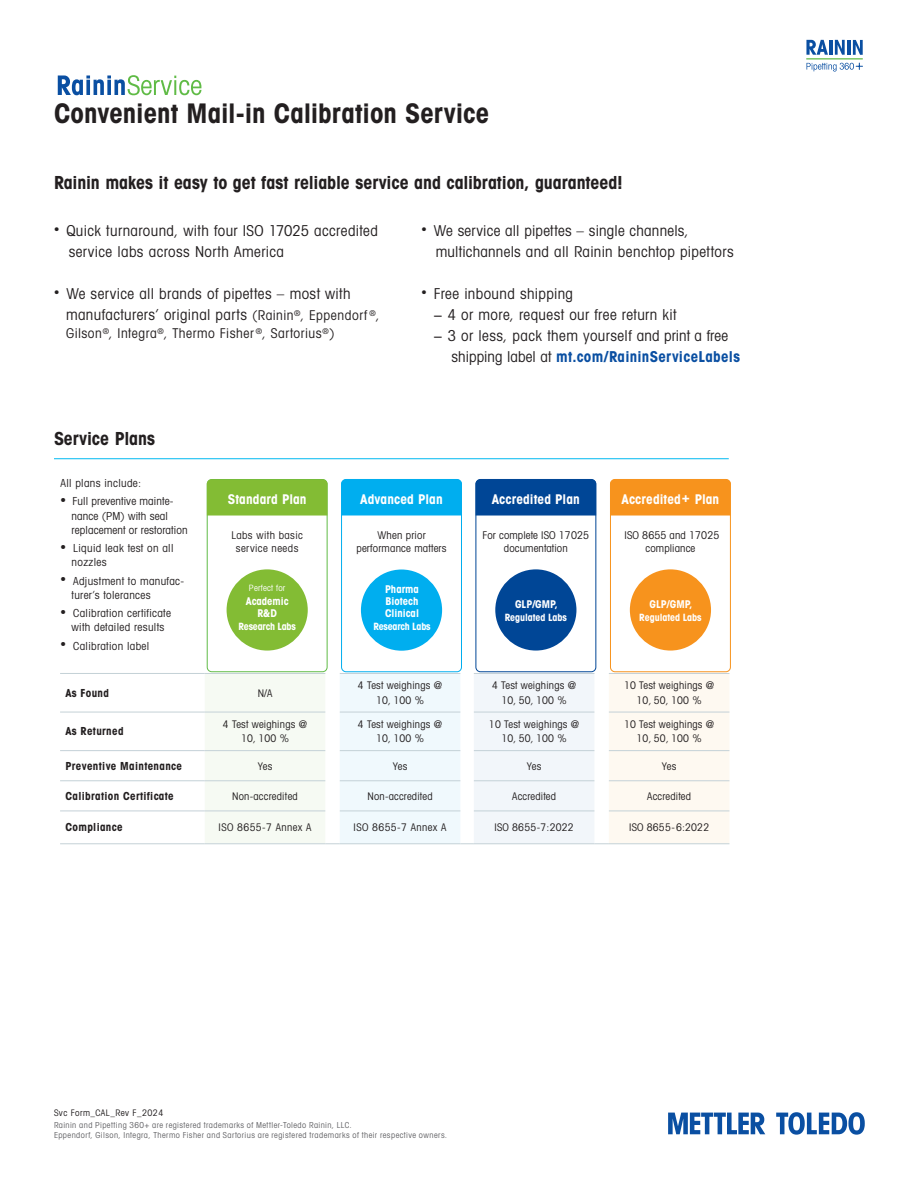
<style>
.page{position:relative;width:918px;height:1188px;background:#fff}
.page>*{position:absolute;margin:0;border:0;box-sizing:border-box;transform-origin:0 0}
.t1{font:27px "Avant Gardefor MT Bd";color:#231f20}
._11_1_Description_10_14{font:18px "Avant Gardefor MT Bd";letter-spacing:-.005em;color:#231f20}
._11_1_Description_10_14-2{font:15px/21px "Avant Gardefor MT Bk";letter-spacing:.025em;color:#231f20}
._11_1_Description_10_14-3{font:15px "Avant Gardefor MT Bd";letter-spacing:.02em;color:#0a4fa2}
._11_1_Description_10_14-4{font:13.5px "Avant Gardefor MT Bk";letter-spacing:.04em;color:#231f20}
._11_1_Description_10_14-5{font:13.35px "Avant Gardefor MT Bd";letter-spacing:.005em;color:#fff}
.t2{font:11.1px/14.2px "Avant Gardefor MT Bk";letter-spacing:.03em;color:#231f20}
.t3{font:11.1px "Avant Gardefor MT Bd";letter-spacing:.03em;color:#231f20}
.t4{font:11.1px/14.2px "Avant Gardefor MT Bk";letter-spacing:.01em;color:#231f20}
._11_1_Description_10_14-6{font:10.65px/13.4px "Avant Gardefor MT Bk";letter-spacing:.01em;color:#231f20;text-align:center}
.t5{font:10.65px "Avant Gardefor MT Bd";color:#fff}
._11_1_Description_10_14-7{font:10.65px "Avant Gardefor MT Bk";letter-spacing:.04em;color:#231f20}
.Tab_linksb_7_9{font:10.5px/14.2px "Avant Gardefor MT Bk";letter-spacing:.02em;color:#231f20;text-align:center}
.Tab_rechtsb{font:10.5px/14.2px "Avant Gardefor MT Bk";letter-spacing:.02em;color:#231f20;text-align:center}
.Tab_rechtsb-2{font:10.5px "Avant Gardefor MT Bk";letter-spacing:.04em;color:#231f20}
.t6{font:10.05px "Avant Gardefor MT Bd";letter-spacing:-.005em;color:#fff}
.t7{font:9px "Avant Gardefor MT Bk";letter-spacing:.05em;color:#231f20}
.t8{font:8.7px "Avant Gardefor MT Bk";letter-spacing:.03em;color:#fff}
.t9{font:8.25px/9.8px "Avant Gardefor MT Bk";letter-spacing:.055em;color:#636366}
.s1{font-size:13.5px}
.s2{font-family:"Avant Gardefor MT Bk";color:#231f20}
</style>
<div class="page">
<svg style="left:776px;top:1112px;width:89px;height:23px"></svg>
<svg style="left:668px;top:1113px;width:97px;height:21px"></svg>
<hr style="left:54px;top:458px;width:675px;height:1px;background:#00baf1">
<hr style="left:806px;top:58px;width:57px;height:1px;background:#60bb46">
<svg style="left:806px;top:40px;width:22px;height:15px"></svg>
<hr style="left:829px;top:40px;width:3px;height:15px;background:#0a4fa2">
<svg style="left:835px;top:40px;width:10px;height:15px"></svg>
<hr style="left:847px;top:40px;width:3px;height:15px;background:#0a4fa2">
<svg style="left:853px;top:40px;width:10px;height:15px"></svg>
<svg style="left:807px;top:63px;width:56px;height:9px"></svg>
<svg style="left:58px;top:75px;width:143px;height:20px"></svg>
<hr style="left:60px;top:673px;width:145px;height:1px;background:#c4d1d7">
<hr style="left:60px;top:712px;width:145px;height:1px;background:#c4d1d7">
<hr style="left:60px;top:750px;width:145px;height:1px;background:#c4d1d7">
<hr style="left:60px;top:781px;width:145px;height:1px;background:#c4d1d7">
<hr style="left:60px;top:811px;width:145px;height:1px;background:#c4d1d7">
<hr style="left:60px;top:844px;width:145px;height:1px;background:#c4d1d7">
<svg style="left:205px;top:673px;width:524px;height:172px"></svg>
<hr style="left:609px;top:844px;width:120px;height:1px;background:#c4d1d7">
<div style="left:207px;top:479px;width:120px;height:193px;border:1px solid #60bb46;border-radius:5px"></div>
<div style="left:207px;top:479px;width:120px;height:37px;background:#83bc34"></div>
<div style="left:227px;top:569px;width:81px;height:82px;background:#83bc34;border-radius:50%"></div>
<div style="left:341px;top:479px;width:121px;height:193px;border:1px solid #00aeef;border-radius:5px"></div>
<div style="left:341px;top:479px;width:121px;height:36px;background:#00aeef"></div>
<div style="left:361px;top:570px;width:81px;height:81px;background:#00aeef;border-radius:50%"></div>
<div style="left:476px;top:479px;width:120px;height:193px;border:1px solid #004696;border-radius:5px"></div>
<div style="left:476px;top:479px;width:120px;height:37px;background:#004696"></div>
<div style="left:495px;top:569px;width:81px;height:82px;background:#004696;border-radius:50%"></div>
<div style="left:610px;top:479px;width:121px;height:193px;border:1px solid #f7931d;border-radius:5px"></div>
<div style="left:610px;top:479px;width:121px;height:37px;background:#f7931d"></div>
<div style="left:630px;top:569px;width:81px;height:82px;background:#f7931d;border-radius:50%"></div>
<p class="t1" style="left:54px;top:96px;width:437px">Convenient Mail-in Calibration Service</p>
<p class="_11_1_Description_10_14" style="left:54px;top:171px;width:570px">Rainin makes it easy to get fast reliable service and calibration, guaranteed!</p>
<p class="_11_1_Description_10_14-2" style="left:69px;top:220px;width:311px;text-indent:-15px"><sup>•</sup> Quick turnaround, with four ISO 17025 accredited service labs across North America</p>
<p class="_11_1_Description_10_14-2" style="left:66px;top:283px;width:315px;text-indent:-12px"><sup>•</sup> We service all brands of pipettes – most with manufacturers’ original parts <span class="s1">(Rainin</span><sup>®</sup><span class="s1">, Eppendorf</span> <sup>®</sup><span class="s1">,</span></p>
<p class="_11_1_Description_10_14-4" style="left:66px;top:325px;width:270px">Gilson<sup>®</sup>, Integra<sup>®</sup>, Thermo Fisher <sup>®</sup>, Sartorius<sup>®</sup>)</p>
<p class="_11_1_Description_10_14" style="left:54px;top:427px;width:103px">Service Plans</p>
<p class="_11_1_Description_10_14-2" style="left:436px;top:220px;width:299px;text-indent:-14px"><sup>•</sup> We service all pipettes – single channels, multichannels and all Rainin benchtop pipettors</p>
<p class="_11_1_Description_10_14-2" style="left:422px;top:283px;width:153px"><sup>•</sup> Free inbound shipping</p>
<p class="_11_1_Description_10_14-2" style="left:434px;top:304px;width:244px">− 4 or more, request our free return kit</p>
<p class="_11_1_Description_10_14-2" style="left:434px;top:325px;width:296px">− 3 or less, pack them yourself and print a free</p>
<p class="_11_1_Description_10_14-3" style="left:452px;top:347px;width:290px"><span class="s2">shipping label at</span> mt.com/RaininServiceLabels</p>
<p class="t2" style="left:61px;top:476px;width:82px">All plans include:</p>
<p class="t4" style="left:72px;top:494px;width:118px;text-indent:-11px">• Full preventive mainte&shy;nance (PM) with seal replacement or restoration</p>
<p class="t2" style="left:72px;top:541px;width:103px;text-indent:-11px">• Liquid leak test on all nozzles</p>
<p class="t2" style="left:72px;top:573px;width:114px;text-indent:-11px">• Adjustment to manufac&shy;turer’s tolerances</p>
<p class="t2" style="left:61px;top:606px;width:112px;text-align:center">• Calibration certificate with detailed results</p>
<p class="t2" style="left:61px;top:638px;width:90px">• Calibration label</p>
<p class="_11_1_Description_10_14-5" style="left:228px;top:490px;width:80px">Standard Plan</p>
<p class="_11_1_Description_10_14-7" style="left:231px;top:528px;width:73px">Labs with basic</p>
<p class="_11_1_Description_10_14-7" style="left:236px;top:542px;width:64px">service needs</p>
<p class="t8" style="left:249px;top:583px;width:38px">Perfect for</p>
<p class="t5" style="left:246px;top:594px;width:44px">Academic</p>
<p class="t5" style="left:257px;top:606px;width:21px">R&amp;D</p>
<p class="t6" style="left:239px;top:620px;width:59px">Research Labs</p>
<p class="_11_1_Description_10_14-5" style="left:360px;top:490px;width:84px">Advanced Plan</p>
<p class="_11_1_Description_10_14-6" style="left:356px;top:528px;width:92px">When prior performance matters</p>
<p class="t5" style="left:385px;top:582px;width:35px">Pharma</p>
<p class="t5" style="left:386px;top:594px;width:34px">Biotech</p>
<p class="t5" style="left:385px;top:606px;width:35px">Clinical</p>
<p class="t6" style="left:373px;top:620px;width:59px">Research Labs</p>
<p class="_11_1_Description_10_14-5" style="left:492px;top:490px;width:90px">Accredited Plan</p>
<p class="_11_1_Description_10_14-5" style="left:622px;top:490px;width:99px">Accredited+ Plan</p>
<p class="_11_1_Description_10_14-6" style="left:483px;top:528px;width:108px">For complete ISO 17025 documentation</p>
<p class="_11_1_Description_10_14-6" style="left:625px;top:528px;width:96px">ISO 8655 and 17025 compliance</p>
<p class="t5" style="left:515px;top:597px;width:44px">GLP/GMP,</p>
<p class="t6" style="left:505px;top:611px;width:64px">Regulated Labs</p>
<p class="t5" style="left:650px;top:597px;width:44px">GLP/GMP,</p>
<p class="t6" style="left:639px;top:611px;width:64px">Regulated Labs</p>
<p class="t3" style="left:65px;top:686px;width:45px">As Found</p>
<p class="Tab_rechtsb" style="left:258px;top:685px;width:16px">N/A</p>
<p class="Tab_linksb_7_9" style="left:358px;top:678px;width:86px">4 Test weighings @<br>10, 100 %</p>
<p class="Tab_linksb_7_9" style="left:492px;top:678px;width:86px">4 Test weighings @<br>10, 50, 100 %</p>
<p class="Tab_linksb_7_9" style="left:624px;top:678px;width:92px">10 Test weighings @<br>10, 50, 100 %</p>
<p class="t3" style="left:65px;top:724px;width:60px">As Returned</p>
<p class="Tab_linksb_7_9" style="left:223px;top:717px;width:86px">4 Test weighings @<br>10, 100 %</p>
<p class="Tab_linksb_7_9" style="left:358px;top:717px;width:86px">4 Test weighings @<br>10, 100 %</p>
<p class="Tab_linksb_7_9" style="left:489px;top:717px;width:92px">10 Test weighings @<br>10, 50, 100 %</p>
<p class="Tab_rechtsb" style="left:624px;top:717px;width:92px">10 Test weighings @<br>10, 50, 100 %</p>
<p class="t3" style="left:65px;top:759px;width:118px">Preventive Maintenance</p>
<p class="Tab_rechtsb" style="left:258px;top:758px;width:16px">Yes</p>
<p class="Tab_rechtsb" style="left:393px;top:758px;width:16px">Yes</p>
<p class="Tab_rechtsb" style="left:527px;top:758px;width:16px">Yes</p>
<p class="Tab_rechtsb" style="left:662px;top:758px;width:16px">Yes</p>
<p class="t3" style="left:65px;top:789px;width:110px">Calibration Certificate</p>
<p class="Tab_rechtsb" style="left:232px;top:789px;width:67px">Non-accredited</p>
<p class="Tab_rechtsb" style="left:368px;top:789px;width:67px">Non-accredited</p>
<p class="Tab_rechtsb" style="left:512px;top:789px;width:45px">Accredited</p>
<p class="Tab_rechtsb" style="left:647px;top:789px;width:45px">Accredited</p>
<p class="t3" style="left:65px;top:820px;width:59px">Compliance</p>
<p class="Tab_rechtsb-2" style="left:219px;top:821px;width:94px">ISO 8655-7 Annex A</p>
<p class="Tab_rechtsb-2" style="left:354px;top:821px;width:94px">ISO 8655-7 Annex A</p>
<p class="Tab_rechtsb" style="left:495px;top:820px;width:81px">ISO 8655-7:2022</p>
<p class="Tab_rechtsb" style="left:629px;top:820px;width:82px">ISO 8655-6:2022</p>
<p class="t7" style="left:54px;top:1107px;width:111px">Svc Form_CAL_Rev F_2024</p>
<p class="t9" style="left:54px;top:1120px;width:395px">Rainin and Pipetting 360+ are registered trademarks of Mettler-Toledo Rainin, LLC.<br>Eppendorf, Gilson, Integra, Thermo Fisher and Sartorius are registered trademarks of their respective owners.</p>
</div>
